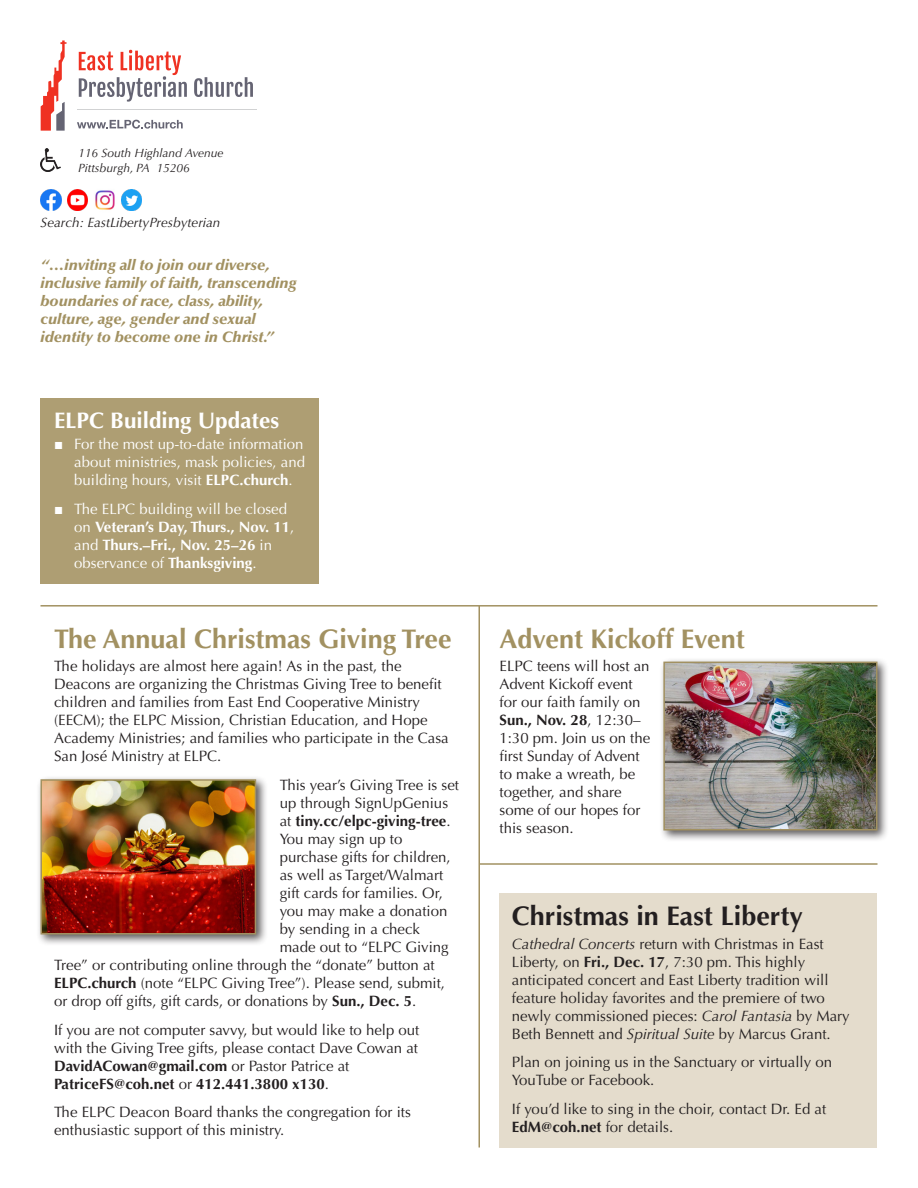
<style>
.page{position:relative;width:918px;height:1188px;background:#fff}
.page>*{position:absolute;margin:0;border:0;box-sizing:border-box;transform-origin:0 0}
.t1{font:700 27px "Optima LT Std";color:#a29161}
.t2{font:700 27px "Optima LT Std";color:#231f20}
.t3{font:700 22.5px "Optima LT Std";color:#fff}
.t4{font:15px/18px "Optima LT Std";color:#231f20}
.t5{font:italic 900 15px/18px "Optima LT Std";color:#a29161}
.t6{font:700 15px/18px "Optima LT Std";color:#fff}
.t7{font:15px/18px "Optima LT Std";color:#fff;text-align:justify}
.t8{font:italic 13.5px "Optima LT Std";color:#231f20}
.t9{font:italic 12px "Optima LT Std";color:#231f20}
.s1{font-family:"Franklin Gothic";font-weight:600}
.s2{font-weight:700}
.s3{font-weight:400}
.s4{font-style:italic}
</style>
<div class="page">
<img style="left:41px;top:148px;width:20px;height:24px">
<svg style="left:79px;top:50px;width:108px;height:52px"></svg>
<svg style="left:194px;top:77px;width:59px;height:20px"></svg>
<svg style="left:41px;top:40px;width:26px;height:91px"></svg>
<hr style="left:77px;top:109px;width:180px;height:1px;background:#d1d2d3">
<svg style="left:77px;top:120px;width:106px;height:9px"></svg>
<img style="left:68px;top:190px;width:20px;height:20px">
<img style="left:41px;top:190px;width:20px;height:20px">
<img style="left:122px;top:190px;width:20px;height:20px">
<img style="left:95px;top:190px;width:20px;height:20px">
<div style="left:500px;top:893px;width:378px;height:255px;background:#e4dccc"></div>
<hr style="left:40px;top:605px;width:838px;height:2px;background:#a29161">
<hr style="left:479px;top:863px;width:399px;height:2px;background:#a29161">
<hr style="left:478px;top:606px;width:2px;height:542px;background:#a29161">
<div style="left:40px;top:398px;width:279px;height:185px;background:#ae9e73"></div>
<div style="left:36px;top:775px;width:232px;height:172px;background:#231f20;opacity:.75"></div>
<img style="left:43px;top:782px;width:210px;height:150px">
<div style="left:40px;top:779px;width:216px;height:156px;border:2px solid #a29161"></div>
<div style="left:659px;top:657px;width:231px;height:185px;background:#231f20;opacity:.75"></div>
<img style="left:666px;top:665px;width:209px;height:163px">
<div style="left:663px;top:662px;width:215px;height:169px;border:2px solid #a29161"></div>
<p class="t9" style="left:78px;top:146px;width:147px">116 South Highland Avenue</p>
<p class="t9" style="left:78px;top:161px;width:113px">Pittsburgh, PA 15206</p>
<p class="t8" style="left:41px;top:214px;width:181px">Search: EastLibertyPresbyterian</p>
<p class="t5" style="left:40px;top:256px;width:231px">“...inviting all to join our diverse,</p>
<p class="t5" style="left:40px;top:274px;width:258px">inclusive family of faith, transcending boundaries of race, class, ability, culture, age, gender and sexual identity to become one in Christ.”</p>
<p class="t3" style="left:54px;top:407px;width:227px">ELPC Building Updates</p>
<p class="t7" style="left:74px;top:435px;width:232px;text-indent:-20px"><span class="s1">■</span> For the most up-to-date information about ministries, mask policies, and building hours, visit <span class="s2">ELPC.church</span>.</p>
<p class="t6" style="left:74px;top:500px;width:222px;text-indent:-20px"><span class="s1">■</span> <span class="s3">The ELPC building will be closed on</span> Veteran’s Day, Thurs., Nov. 11<span class="s3">, and</span> Thurs.–Fri., Nov. 25–26 <span class="s3">in observance of</span> Thanksgiving<span class="s3">.</span></p>
<p class="t1" style="left:54px;top:623px;width:399px">The Annual Christmas Giving Tree</p>
<p class="t4" style="left:54px;top:657px;width:396px">The holidays are almost here again! As in the past, the Deacons are organizing the Christmas Giving Tree to benefit children and families from East End Cooperative Ministry (EECM); the ELPC Mission, Christian Education, and Hope Academy Ministries; and families who participate in the Casa San José Ministry at ELPC.</p>
<p class="t4" style="left:280px;top:776px;width:181px">This year’s Giving Tree is set up through SignUpGenius at <span class="s2">tiny.cc/elpc-giving-tree</span>.</p>
<p class="t4" style="left:280px;top:830px;width:124px">You may sign up to</p>
<p class="t4" style="left:280px;top:848px;width:173px">purchase gifts for children,</p>
<p class="t4" style="left:280px;top:866px;width:165px">as well as Target/Walmart</p>
<p class="t4" style="left:280px;top:884px;width:165px">gift cards for families. Or,</p>
<p class="t4" style="left:280px;top:902px;width:169px">you may make a donation</p>
<p class="t4" style="left:280px;top:920px;width:142px">by sending in a check</p>
<p class="t4" style="left:280px;top:938px;width:170px">made out to “ELPC Giving</p>
<p class="t4" style="left:54px;top:956px;width:382px">Tree” or contributing online through the “donate” button at</p>
<p class="t4" style="left:54px;top:974px;width:393px"><span class="s2">ELPC.church</span> (note “ELPC Giving Tree”). Please send, submit,</p>
<p class="t4" style="left:54px;top:992px;width:364px">or drop off gifts, gift cards, or donations by <span class="s2">Sun., Dec. 5</span>.</p>
<p class="t4" style="left:54px;top:1021px;width:367px">If you are not computer savvy, but would like to help out with the Giving Tree gifts, please contact Dave Cowan at <span class="s2">DavidACowan@gmail.com</span> or Pastor Patrice at <span class="s2">PatriceFS@coh.net</span> or <span class="s2">412.441.3800 x130</span>.</p>
<p class="t4" style="left:54px;top:1103px;width:358px">The ELPC Deacon Board thanks the congregation for its enthusiastic support of this ministry.</p>
<p class="t1" style="left:500px;top:623px;width:247px">Advent Kickoff Event</p>
<p class="t4" style="left:500px;top:657px;width:152px">ELPC teens will host an<br>Advent Kickoff event for our faith family on<br><span class="s2">Sun., Nov. 28</span>, 12:30–<br>1:30 pm. Join us on the first Sunday of Advent to make a wreath, be together, and share some of our hopes for this season.</p>
<p class="t2" style="left:512px;top:900px;width:293px">Christmas in East Liberty</p>
<p class="t4" style="left:512px;top:935px;width:339px"><span class="s4">Cathedral Concerts</span> return with Christmas in East Liberty, on <span class="s2">Fri., Dec. 17</span>, 7:30 pm. This highly anticipated concert and East Liberty tradition will feature holiday favorites and the premiere of two newly commissioned pieces: <span class="s4">Carol Fantasia</span> by Mary Beth Bennett and <span class="s4">Spiritual Suite</span> by Marcus Grant.</p>
<p class="t4" style="left:512px;top:1054px;width:322px">Plan on joining us in the Sanctuary or virtually on<br>YouTube or Facebook.</p>
<p class="t4" style="left:512px;top:1100px;width:316px">If you’d like to sing in the choir, contact Dr. Ed at<br><span class="s2">EdM@coh.net</span> for details.</p>
</div>
